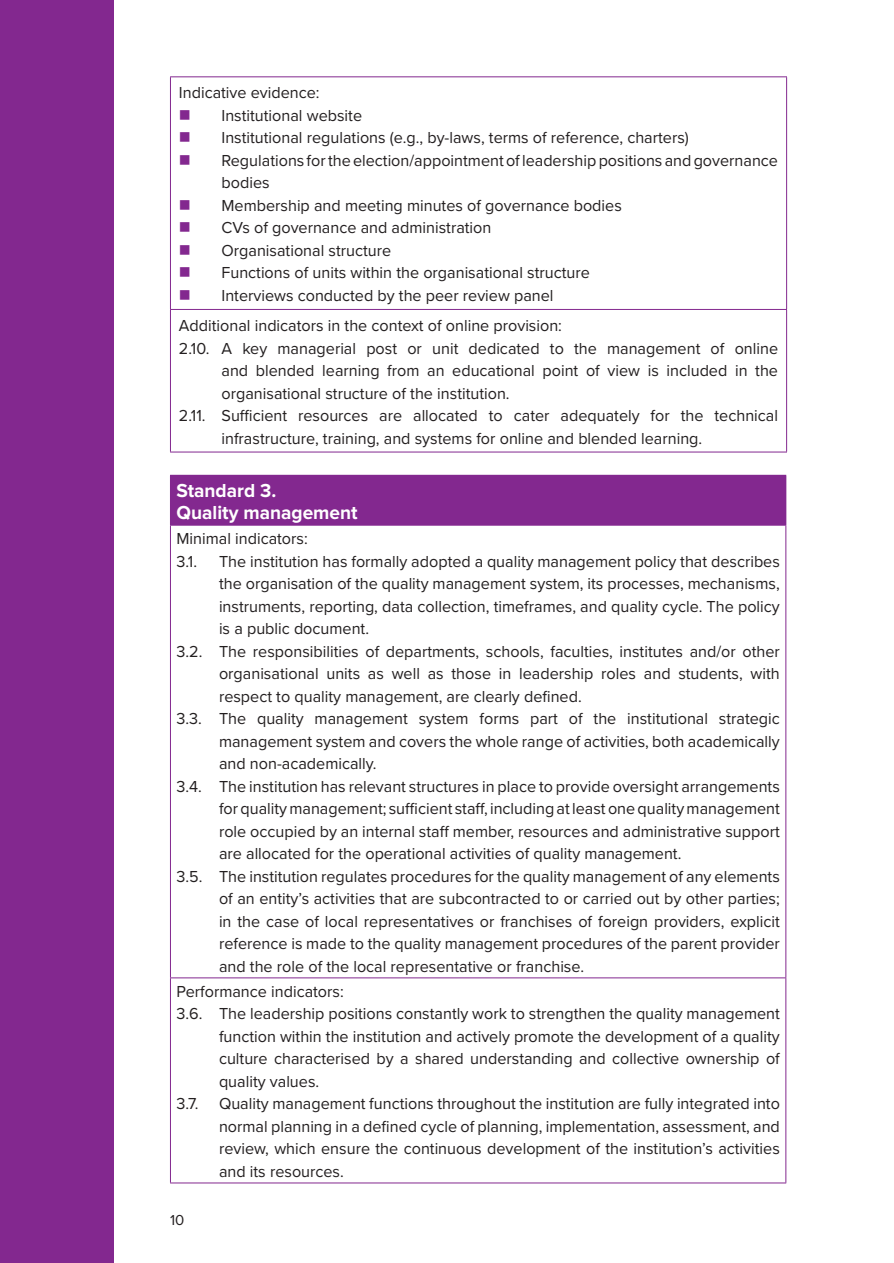
<style>
.page{position:relative;width:894px;height:1263px;background:#fff}
.page>*{position:absolute;margin:0;border:0;box-sizing:border-box;transform-origin:0 0}
.Table_Title{font:700 19.5px "Proxima Nova";color:#fff}
.Table_text{font:16.5px/22.5px "Proxima Nova";color:#231f20;text-align:justify}
.t1{font:15px "Proxima Nova";color:#231f20}
.s1{color:#83288f}
</style>
<div class="page">
<hr style="left:170px;top:76px;width:617px;height:1px;background:#83288f">
<hr style="left:170px;top:77px;width:1px;height:232px;background:#83288f">
<hr style="left:786px;top:77px;width:1px;height:232px;background:#83288f">
<hr style="left:170px;top:309px;width:617px;height:1px;background:#83288f">
<hr style="left:170px;top:310px;width:1px;height:142px;background:#83288f">
<hr style="left:786px;top:310px;width:1px;height:142px;background:#83288f">
<hr style="left:170px;top:452px;width:617px;height:1px;background:#83288f">
<div style="left:170px;top:475px;width:615px;height:50px;background:#83288f"></div>
<hr style="left:170px;top:475px;width:616px;height:1px;background:#83288f">
<hr style="left:785px;top:476px;width:1px;height:49px;background:#83288f">
<hr style="left:170px;top:525px;width:616px;height:1px;background:#83288f">
<hr style="left:170px;top:525px;width:1px;height:452px;background:#83288f">
<hr style="left:785px;top:525px;width:1px;height:452px;background:#83288f">
<hr style="left:170px;top:978px;width:1px;height:204px;background:#83288f">
<hr style="left:785px;top:978px;width:1px;height:204px;background:#83288f">
<hr style="left:170px;top:977px;width:616px;height:1px;background:#83288f">
<hr style="left:170px;top:1182px;width:616px;height:1px;background:#83288f">
<div style="left:0;top:0;width:114px;height:1263px;background:#83288f"></div>
<p class="Table_text" style="left:179px;top:81px;width:142px">Indicative evidence:</p>
<p class="Table_text" style="left:179px;top:103px;width:185px"><span class="s1">■</span> Institutional website</p>
<p class="Table_text" style="left:179px;top:126px;width:511px"><span class="s1">■</span> Institutional regulations (e.g., by-laws, terms of reference, charters)</p>
<p class="Table_text" style="left:221px;top:148px;width:558px;text-indent:-43px"><span class="s1">■</span> Regulations for the election/appointment of leadership positions and governance bodies</p>
<p class="Table_text" style="left:179px;top:193px;width:444px"><span class="s1">■</span> Membership and meeting minutes of governance bodies</p>
<p class="Table_text" style="left:179px;top:216px;width:314px"><span class="s1">■</span> CVs of governance and administration</p>
<p class="Table_text" style="left:179px;top:238px;width:214px"><span class="s1">■</span> Organisational structure</p>
<p class="Table_text" style="left:179px;top:261px;width:412px"><span class="s1">■</span> Functions of units within the organisational structure</p>
<p class="Table_text" style="left:179px;top:283px;width:376px"><span class="s1">■</span> Interviews conducted by the peer review panel</p>
<p class="Table_text" style="left:179px;top:313px;width:384px">Additional indicators in the context of online provision:</p>
<p class="Table_text" style="left:221px;top:336px;width:558px;text-indent:-43px">2.10. A key managerial post or unit dedicated to the management of online and blended learning from an educational point of view is included in the organisational structure of the institution.</p>
<p class="Table_text" style="left:221px;top:403px;width:558px;text-indent:-43px">2.11. Sufficient resources are allocated to cater adequately for the technical infrastructure, training, and systems for online and blended learning.</p>
<p class="Table_Title" style="left:176px;top:479px;width:101px">Standard 3.</p>
<p class="Table_Title" style="left:176px;top:501px;width:183px">Quality management</p>
<p class="Table_text" style="left:176px;top:527px;width:133px">Minimal indicators:</p>
<p class="Table_text" style="left:176px;top:549px;width:22px">3.1.</p>
<p class="Table_text" style="left:219px;top:549px;width:562px">The institution has formally adopted a quality management policy that describes the organisation of the quality management system, its processes, mechanisms, instruments, reporting, data collection, timeframes, and quality cycle. The policy is a public document.</p>
<p class="Table_text" style="left:219px;top:639px;width:562px;text-indent:-43px">3.2. The responsibilities of departments, schools, faculties, institutes and/or other organisational units as well as those in leadership roles and students, with respect to quality management, are clearly defined.</p>
<p class="Table_text" style="left:219px;top:707px;width:562px;text-indent:-43px">3.3. The quality management system forms part of the institutional strategic management system and covers the whole range of activities, both academically and non-academically.</p>
<p class="Table_text" style="left:219px;top:774px;width:562px;text-indent:-43px">3.4. The institution has relevant structures in place to provide oversight arrangements for quality management; sufficient staff, including at least one quality management role occupied by an internal staff member, resources and administrative support are allocated for the operational activities of quality management.</p>
<p class="Table_text" style="left:219px;top:864px;width:562px;text-indent:-43px">3.5. The institution regulates procedures for the quality management of any elements of an entity’s activities that are subcontracted to or carried out by other parties; in the case of local representatives or franchises of foreign providers, explicit reference is made to the quality management procedures of the parent provider and the role of the local representative or franchise.</p>
<p class="Table_text" style="left:176px;top:979px;width:169px">Performance indicators:</p>
<p class="Table_text" style="left:219px;top:1002px;width:562px;text-indent:-43px">3.6. The leadership positions constantly work to strengthen the quality management function within the institution and actively promote the development of a quality culture characterised by a shared understanding and collective ownership of quality values.</p>
<p class="Table_text" style="left:219px;top:1092px;width:562px;text-indent:-43px">3.7. Quality management functions throughout the institution are fully integrated into normal planning in a defined cycle of planning, implementation, assessment, and review, which ensure the continuous development of the institution’s activities and its resources.</p>
<p class="t1" style="left:170px;top:1208px;width:16px">10</p>
</div>
